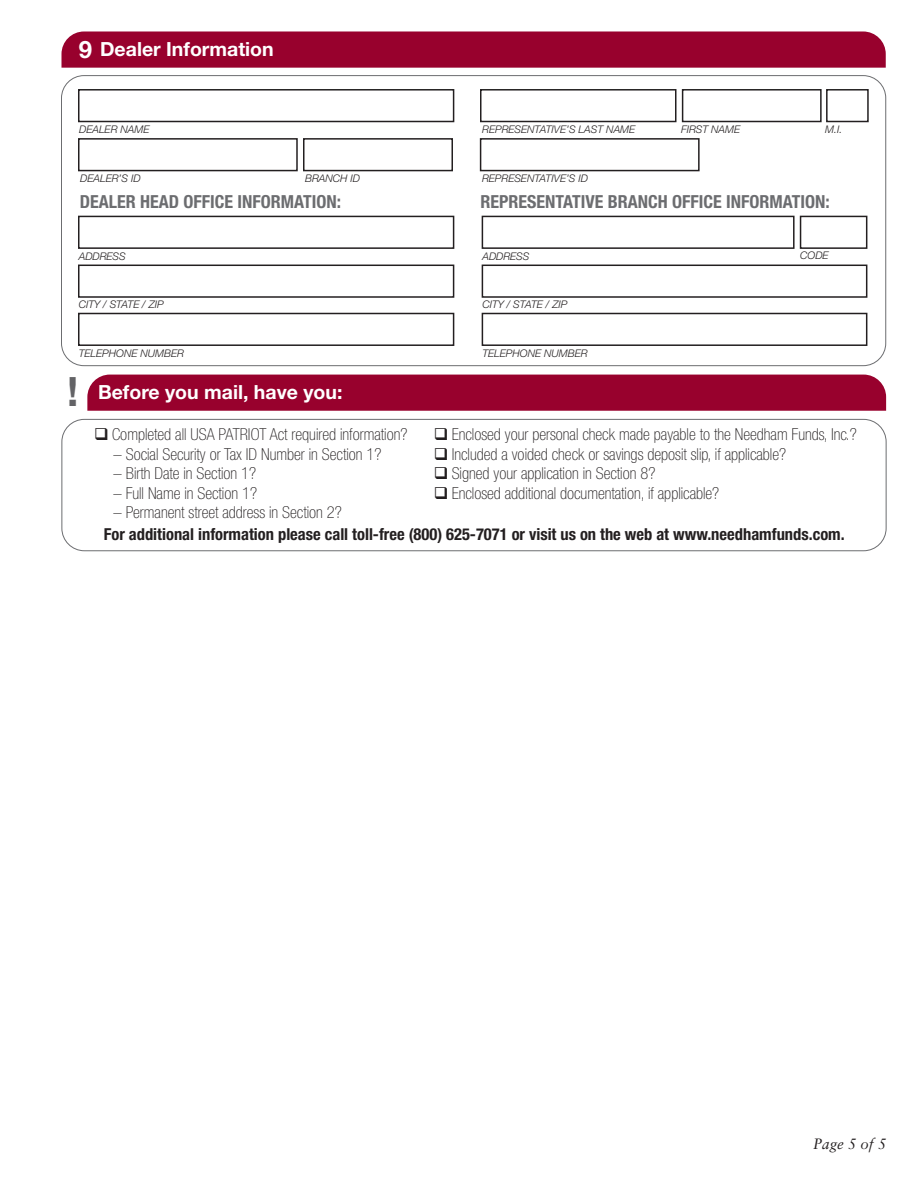
<style>
.page{position:relative;width:918px;height:1188px;background:#fff}
.page>*{position:absolute;margin:0;border:0;box-sizing:border-box;transform-origin:0 0}
.t1{font:700 40.5px "Helvetica Neue";color:#636366}
.t2{font:700 24px "Helvetica Neue";color:#fff}
.t3{font:700 19.5px "Helvetica Neue";color:#fff}
.t4{font:700 condensed 18px "Helvetica Neue";color:#6c6d70}
.t5{font:100 condensed 16.5px "Helvetica Neue";color:#231f20}
.t6{font:700 condensed 16.5px "Helvetica Neue";color:#231f20}
.t7{font:italic 15px "Sabon";color:#231f20}
.t8{font:italic 300 10.5px "Helvetica Neue";color:#231f20}
</style>
<div class="page">
<div style="left:62px;top:31px;width:824px;height:37px;background:#98012d"></div>
<div style="left:87px;top:375px;width:799px;height:36px;background:#98012d"></div>
<div style="left:62px;top:419px;width:824px;height:132px;border:1px solid #6c6d70;border-radius:22px"></div>
<div style="left:78px;top:89px;width:376px;height:33px;border:2px solid #231f20"></div>
<div style="left:78px;top:138px;width:220px;height:33px;border:2px solid #231f20"></div>
<div style="left:303px;top:138px;width:150px;height:33px;border:2px solid #231f20"></div>
<div style="left:78px;top:216px;width:376px;height:33px;border:2px solid #231f20"></div>
<div style="left:482px;top:216px;width:313px;height:33px;border:2px solid #231f20"></div>
<div style="left:800px;top:216px;width:67px;height:33px;border:2px solid #231f20"></div>
<div style="left:78px;top:265px;width:376px;height:33px;border:2px solid #231f20"></div>
<div style="left:482px;top:265px;width:385px;height:33px;border:2px solid #231f20"></div>
<div style="left:78px;top:313px;width:376px;height:33px;border:2px solid #231f20"></div>
<div style="left:482px;top:313px;width:385px;height:33px;border:2px solid #231f20"></div>
<div style="left:480px;top:138px;width:220px;height:33px;border:2px solid #231f20"></div>
<div style="left:826px;top:89px;width:43px;height:33px;border:2px solid #231f20"></div>
<div style="left:480px;top:89px;width:196px;height:33px;border:2px solid #231f20"></div>
<div style="left:682px;top:89px;width:140px;height:33px;border:2px solid #231f20"></div>
<p class="t2" style="left:79px;top:34px;width:15px">9</p>
<p class="t3" style="left:100px;top:37px;width:175px">Dealer Information</p>
<p class="t8" style="left:79px;top:123px;width:72px">DEALER NAME</p>
<p class="t8" style="left:482px;top:123px;width:155px">REPRESENTATIVE’S LAST NAME</p>
<p class="t8" style="left:681px;top:123px;width:61px">FIRST NAME</p>
<p class="t8" style="left:80px;top:172px;width:62px">DEALER’S ID</p>
<p class="t8" style="left:305px;top:172px;width:57px">BRANCH ID</p>
<p class="t8" style="left:482px;top:172px;width:107px">REPRESENTATIVE’S ID</p>
<p class="t8" style="left:825px;top:123px;width:19px">M.I.</p>
<p class="t4" style="left:80px;top:191px;width:263px">DEALER HEAD OFFICE INFORMATION:</p>
<p class="t4" style="left:481px;top:191px;width:351px">REPRESENTATIVE BRANCH OFFICE INFORMATION:</p>
<p class="t8" style="left:79px;top:250px;width:49px">ADDRESS</p>
<p class="t8" style="left:482px;top:250px;width:49px">ADDRESS</p>
<p class="t8" style="left:79px;top:298px;width:86px">CITY / STATE / ZIP</p>
<p class="t8" style="left:482px;top:298px;width:86px">CITY / STATE / ZIP</p>
<p class="t8" style="left:79px;top:347px;width:107px">TELEPHONE NUMBER</p>
<p class="t8" style="left:482px;top:347px;width:107px">TELEPHONE NUMBER</p>
<p class="t1" style="left:67px;top:367px;width:13px">!</p>
<p class="t3" style="left:98px;top:380px;width:246px">Before you mail, have you:</p>
<p class="t8" style="left:800px;top:249px;width:30px">CODE</p>
<p class="t5" style="left:94px;top:425px;width:315px">❑ Completed all USA PATRIOT Act required information?</p>
<p class="t5" style="left:114px;top:445px;width:269px">– Social Security or Tax ID Number in Section 1?</p>
<p class="t5" style="left:114px;top:464px;width:144px">– Birth Date in Section 1?</p>
<p class="t5" style="left:114px;top:484px;width:145px">– Full Name in Section 1?</p>
<p class="t5" style="left:114px;top:503px;width:230px">– Permanent street address in Section 2?</p>
<p class="t5" style="left:434px;top:425px;width:425px">❑ Enclosed your personal check made payable to the Needham Funds, Inc.?</p>
<p class="t5" style="left:434px;top:445px;width:354px">❑ Included a voided check or savings deposit slip, if applicable?</p>
<p class="t5" style="left:434px;top:464px;width:223px">❑ Signed your application in Section 8?</p>
<p class="t5" style="left:434px;top:484px;width:287px">❑ Enclosed additional documentation, if applicable?</p>
<p class="t6" style="left:104px;top:524px;width:742px">For additional information please call toll-free (800) 625-7071 or visit us on the web at www.needhamfunds.com.</p>
<p class="t7" style="left:813px;top:1135px;width:75px">Page 5 of 5</p>
</div>
